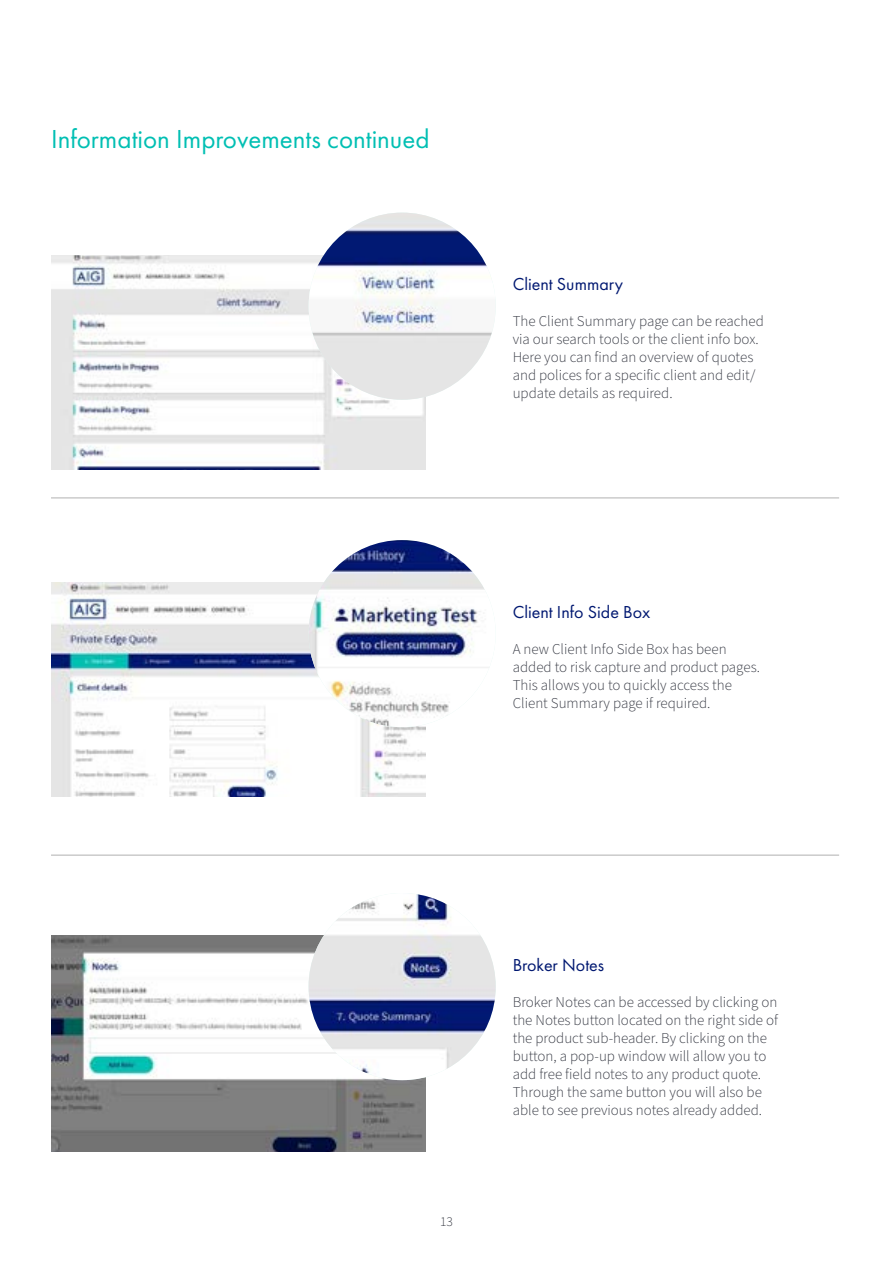
<style>
.page{position:relative;width:893px;height:1263px;background:#fff}
.page>*{position:absolute;margin:0;border:0;box-sizing:border-box;transform-origin:0 0}
.t1{font:27px "Futura PT";color:#00bfb3}
.t2{font:18px "Futura PT";color:#001871}
.t3{font:300 15px/18px "Source Sans Pro";color:#343741}
.t4{font:300 13.5px "Source Sans Pro";color:#343741}
</style>
<div class="page">
<hr style="left:51px;top:497px;width:788px;height:1px;background:#b1b1b1">
<hr style="left:51px;top:855px;width:788px;height:1px;background:#b1b1b1">
<img style="left:51px;top:935px;width:374px;height:217px">
<img style="left:309px;top:893px;width:187px;height:187px;border-radius:94px">
<img style="left:51px;top:255px;width:374px;height:214px">
<img style="left:51px;top:583px;width:374px;height:214px">
<img style="left:309px;top:213px;width:187px;height:187px;border-radius:94px">
<img style="left:309px;top:540px;width:187px;height:187px;border-radius:94px">
<h1 class="t1" style="left:51px;top:123px;width:380px">Information Improvements continued</h1>
<p class="t2" style="left:513px;top:273px;width:112px">Client Summary</p>
<p class="t3" style="left:513px;top:313px;width:253px">The Client Summary page can be reached via our search tools or the client info box.<br>Here you can find an overview of quotes and polices for a specific client and edit/ update details as required.</p>
<p class="t2" style="left:513px;top:601px;width:139px">Client Info Side Box</p>
<p class="t3" style="left:513px;top:640px;width:249px">A new Client Info Side Box has been added to risk capture and product pages.<br>This allows you to quickly access the Client Summary page if required.</p>
<p class="t4" style="left:440px;top:1212px;width:14px">13</p>
<p class="t2" style="left:513px;top:954px;width:93px">Broker Notes</p>
<p class="t3" style="left:513px;top:993px;width:267px">Broker Notes can be accessed by clicking on the Notes button located on the right side of the product sub-header. By clicking on the button, a pop-up window will allow you to add free field notes to any product quote.<br>Through the same button you will also be able to see previous notes already added.</p>
</div>
